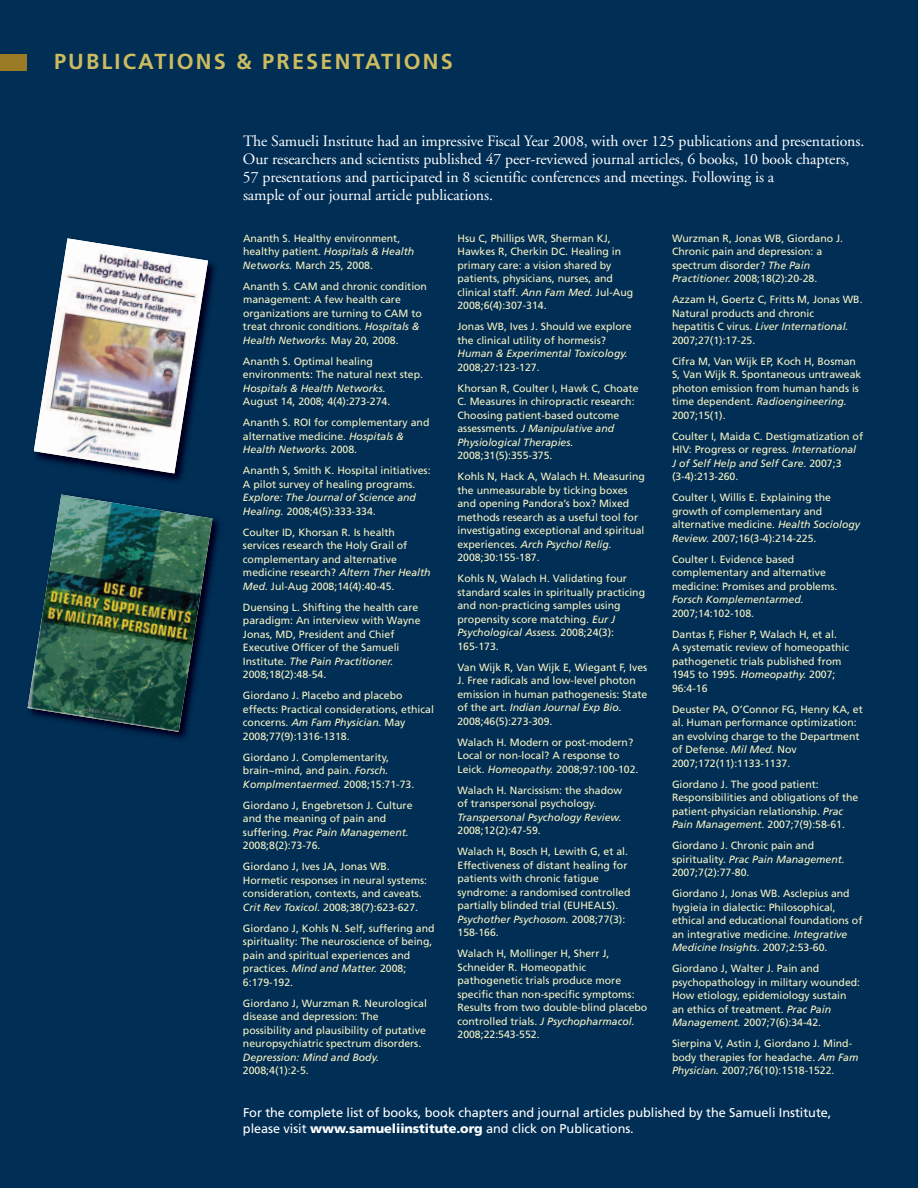
<style>
.page{position:relative;width:918px;height:1188px;background:#002e54}
.page>*{position:absolute;margin:0;border:0;box-sizing:border-box;transform-origin:0 0}
.t1{font:700 21.75px "Frutiger";letter-spacing:.1em;color:#cdbb5f}
.t2{font:15.75px/18px "Adobe Garamond";letter-spacing:-.005em;color:#fff}
.t3{font:12.75px/15.8px "Frutiger";letter-spacing:-.005em;color:#fff}
.t4{font:10.5px/13.5px "Frutiger";color:#f8f4c6}
.t5{font:italic 10.5px/13.5px "Frutiger";color:#f8f4c6}
.s1{font-style:italic}
.s2{font-style:normal}
.s3{font-weight:900}
</style>
<div class="page">
<img style="left:33px;top:263px;width:182px;height:218px">
<img style="left:34px;top:238px;width:174px;height:235px">
<div style="left:0;top:54px;width:27px;height:16px;background:#9b7a26"></div>
<img style="left:27px;top:494px;width:193px;height:245px">
<img style="left:28px;top:495px;width:184px;height:237px">
<h1 class="t1" style="left:54px;top:53px;width:400px">PUBLICATIONS &amp; PRESENTATIONS</h1>
<p class="t2" style="left:243px;top:134px;width:623px">The Samueli Institute had an impressive Fiscal Year 2008, with over 125 publications and presentations.<br>Our researchers and scientists published 47 peer-reviewed journal articles, 6 books, 10 book chapters, 57 presentations and participated in 8 scientific conferences and meetings. Following is a<br>sample of our journal article publications.</p>
<p class="t4" style="left:243px;top:232px;width:173px">Ananth S. Healthy environment, healthy patient. <span class="s1">Hospitals &amp; Health<br>Networks.</span> March 25, 2008.</p>
<p class="t4" style="left:243px;top:280px;width:186px">Ananth S. CAM and chronic condition management: A few health care organizations are turning to CAM to treat chronic conditions. <span class="s1">Hospitals &amp; Health Networks.</span> May 20, 2008.</p>
<p class="t4" style="left:243px;top:355px;width:182px">Ananth S. Optimal healing environments: The natural next step.</p>
<p class="t5" style="left:243px;top:382px;width:144px">Hospitals &amp; Health Networks.</p>
<p class="t4" style="left:243px;top:392px;width:188px;line-height:21px">August 14, 2008; 4(4):273-274.<br>Ananth S. ROI for complementary and</p>
<p class="t4" style="left:243px;top:430px;width:162px">alternative medicine. <span class="s1">Hospitals &amp;<br>Health Networks.</span> 2008.</p>
<p class="t4" style="left:243px;top:465px;width:189px">Ananth S, Smith K. Hospital initiatives:<br>A pilot survey of healing programs.</p>
<p class="t5" style="left:243px;top:492px;width:175px">Explore: The Journal of Science and<br>Healing. <span class="s2">2008;4(5):333-334.</span></p>
<p class="t4" style="left:243px;top:526px;width:189px">Coulter ID, Khorsan R. Is health services research the Holy Grail of complementary and alternative medicine research? <span class="s1">Altern Ther Health Med.</span> Jul-Aug 2008;14(4):40-45.</p>
<p class="t4" style="left:243px;top:601px;width:179px">Duensing L. Shifting the health care paradigm: An interview with Wayne<br>Jonas, MD, President and Chief<br>Executive Officer of the Samueli<br>Institute. <span class="s1">The Pain Practitioner.<br></span>2008;18(2):48-54.</p>
<p class="t4" style="left:243px;top:690px;width:192px">Giordano J. Placebo and placebo effects: Practical considerations, ethical concerns. <span class="s1">Am Fam Physician.</span> May 2008;77(9):1316-1318.</p>
<p class="t4" style="left:243px;top:751px;width:173px">Giordano J. Complementarity, brain~mind, and pain. <span class="s1">Forsch.<br>Komplmentaermed.</span> 2008;15:71-73.</p>
<p class="t4" style="left:243px;top:799px;width:171px">Giordano J, Engebretson J. Culture and the meaning of pain and suffering. <span class="s1">Prac Pain Management.<br></span>2008;8(2):73-76.</p>
<p class="t4" style="left:243px;top:861px;width:186px">Giordano J, Ives JA, Jonas WB.<br>Hormetic responses in neural systems: consideration, contexts, and caveats.<br><span class="s1">Crit Rev Toxicol.</span> 2008;38(7):623-627.</p>
<p class="t4" style="left:243px;top:922px;width:193px">Giordano J, Kohls N. Self, suffering and spirituality: The neuroscience of being, pain and spiritual experiences and practices. <span class="s1">Mind and Matter.</span> 2008;<br>6:179-192.</p>
<p class="t4" style="left:243px;top:997px;width:185px">Giordano J, Wurzman R. Neurological disease and depression: The possibility and plausibility of putative neuropsychiatric spectrum disorders.</p>
<p class="t5" style="left:243px;top:1051px;width:138px">Depression: Mind and Body.</p>
<p class="t4" style="left:243px;top:1065px;width:67px">2008;4(1):2-5.</p>
<p class="t4" style="left:457px;top:232px;width:177px">Hsu C, Phillips WR, Sherman KJ,<br>Hawkes R, Cherkin DC. Healing in primary care: a vision shared by patients, physicians, nurses, and clinical staff. <span class="s1">Ann Fam Med.</span> Jul-Aug<br>2008;6(4):307-314.</p>
<p class="t4" style="left:458px;top:321px;width:176px">Jonas WB, Ives J. Should we explore the clinical utility of hormesis?</p>
<p class="t5" style="left:458px;top:348px;width:172px">Human &amp; Experimental Toxicology.</p>
<p class="t4" style="left:458px;top:358px;width:183px;line-height:21px">2008;27:123-127.<br>Khorsan R, Coulter I, Hawk C, Choate</p>
<p class="t4" style="left:458px;top:396px;width:179px">C. Measures in chiropractic research:<br>Choosing patient-based outcome assessments. <span class="s1">J Manipulative and Physiological Therapies.</span></p>
<p class="t4" style="left:458px;top:446px;width:189px;line-height:21px">2008;31(5):355-375.<br>Kohls N, Hack A, Walach H. Measuring</p>
<p class="t4" style="left:458px;top:484px;width:189px">the unmeasurable by ticking boxes and opening Pandora’s box? Mixed methods research as a useful tool for investigating exceptional and spiritual experiences. <span class="s1">Arch Psychol Relig.<br></span>2008;30:155-187.</p>
<p class="t4" style="left:458px;top:573px;width:189px">Kohls N, Walach H. Validating four standard scales in spiritually practicing and non-practicing samples using propensity score matching. <span class="s1">Eur J<br>Psychological Assess.</span> 2008;24(3):<br>165-173.</p>
<p class="t4" style="left:458px;top:661px;width:191px">Van Wijk R, Van Wijk E, Wiegant F, Ives J. Free radicals and low-level photon emission in human pathogenesis: State of the art. <span class="s1">Indian Journal Exp Bio.<br></span>2008;46(5):273-309.</p>
<p class="t4" style="left:458px;top:736px;width:183px">Walach H. Modern or post-modern?<br>Local or non-local? A response to<br>Leick. <span class="s1">Homeopathy.</span> 2008;97:100-102.</p>
<p class="t4" style="left:458px;top:784px;width:166px">Walach H. Narcissism: the shadow of transpersonal psychology.</p>
<p class="t5" style="left:458px;top:811px;width:166px">Transpersonal Psychology Review.</p>
<p class="t4" style="left:458px;top:821px;width:172px;line-height:21px">2008;12(2):47-59.<br>Walach H, Bosch H, Lewith G, et al.</p>
<p class="t4" style="left:458px;top:859px;width:175px">Effectiveness of distant healing for patients with chronic fatigue syndrome: a randomised controlled partially blinded trial (EUHEALS).<br><span class="s1">Psychother Psychosom.</span> 2008;77(3):<br>158-166.</p>
<p class="t4" style="left:458px;top:948px;width:191px">Walach H, Mollinger H, Sherr J,<br>Schneider R. Homeopathic pathogenetic trials produce more specific than non-specific symptoms:<br>Results from two double-blind placebo controlled trials. <span class="s1">J Psychopharmacol.<br></span>2008;22:543-552.</p>
<p class="t4" style="left:672px;top:232px;width:173px">Wurzman R, Jonas WB, Giordano J.<br>Chronic pain and depression: a spectrum disorder? <span class="s1">The Pain<br>Practitioner.</span> 2008;18(2):20-28.</p>
<p class="t4" style="left:672px;top:294px;width:192px">Azzam H, Goertz C, Fritts M, Jonas WB.<br>Natural products and chronic<br>hepatitis C virus. <span class="s1">Liver International.<br></span>2007;27(1):17-25.</p>
<p class="t4" style="left:672px;top:355px;width:191px">Cifra M, Van Wijk EP, Koch H, Bosman<br>S, Van Wijk R. Spontaneous untraweak photon emission from human hands is time dependent. <span class="s1">Radioengineering.<br></span>2007;15(1).</p>
<p class="t4" style="left:672px;top:430px;width:193px">Coulter I, Maida C. Destigmatization of HIV: Progress or regress. <span class="s1">International<br>J of Self Help and Self Care.</span> 2007;3 (3-4):213-260.</p>
<p class="t4" style="left:672px;top:492px;width:190px">Coulter I, Willis E. Explaining the growth of complementary and alternative medicine. <span class="s1">Health Sociology Review.</span> 2007;16(3-4):214-225.</p>
<p class="t4" style="left:672px;top:553px;width:167px">Coulter I. Evidence based complementary and alternative medicine: Promises and problems.</p>
<p class="t5" style="left:672px;top:594px;width:133px">Forsch Komplementarmed.</p>
<p class="t4" style="left:672px;top:604px;width:166px;line-height:21px">2007;14:102-108.<br>Dantas F, Fisher P, Walach H, et al.</p>
<p class="t4" style="left:672px;top:642px;width:179px">A systematic review of homeopathic pathogenetic trials published from<br>1945 to 1995. <span class="s1">Homeopathy.</span> 2007;<br>96:4-16</p>
<p class="t4" style="left:672px;top:703px;width:192px">Deuster PA, O’Connor FG, Henry KA, et al. Human performance optimization: an evolving charge to the Department of Defense. <span class="s1">Mil Med.</span> Nov<br>2007;172(11):1133-1137.</p>
<p class="t4" style="left:672px;top:778px;width:188px">Giordano J. The good patient:<br>Responsibilities and obligations of the patient-physician relationship. <span class="s1">Prac Pain Management.</span> 2007;7(9):58-61.</p>
<p class="t4" style="left:672px;top:840px;width:174px">Giordano J. Chronic pain and spirituality. <span class="s1">Prac Pain Management.<br></span>2007;7(2):77-80.</p>
<p class="t4" style="left:672px;top:888px;width:192px">Giordano J, Jonas WB. Asclepius and hygieia in dialectic: Philosophical, ethical and educational foundations of an integrative medicine. <span class="s1">Integrative Medicine Insights.</span> 2007;2:53-60.</p>
<p class="t4" style="left:672px;top:963px;width:190px">Giordano J, Walter J. Pain and psychopathology in military wounded:<br>How etiology, epidemiology sustain an ethics of treatment. <span class="s1">Prac Pain Management.</span> 2007;7(6):34-42.</p>
<p class="t4" style="left:672px;top:1038px;width:188px">Sierpina V, Astin J, Giordano J. Mind&shy;body therapies for headache. <span class="s1">Am Fam<br>Physician.</span> 2007;76(10):1518-1522.</p>
<p class="t3" style="left:243px;top:1106px;width:590px">For the complete list of books, book chapters and journal articles published by the Samueli Institute, please visit <span class="s3">www.samueliinstitute.org</span> and click on Publications.</p>
</div>
